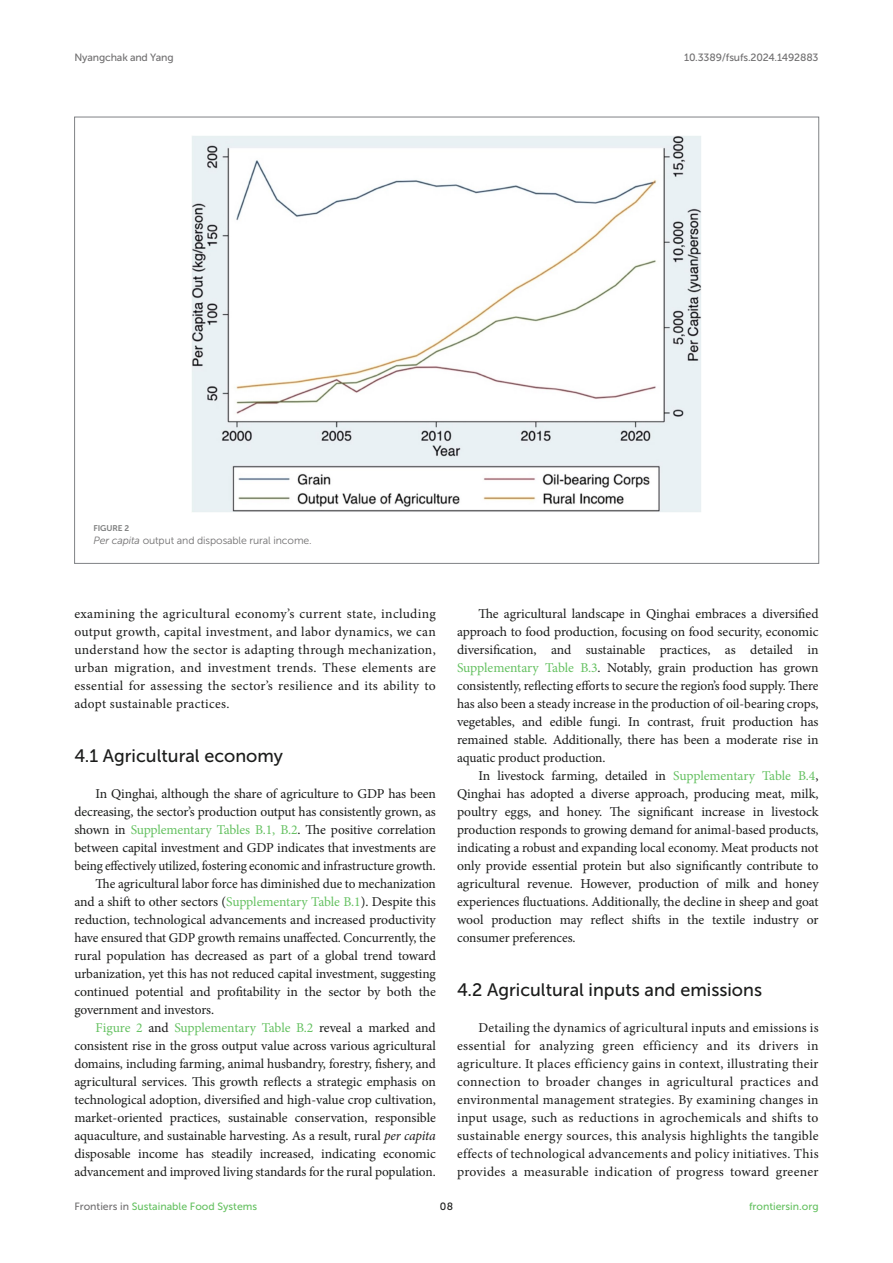
<style>
.page{position:relative;width:893px;height:1263px;background:#fff}
.page>*{position:absolute;margin:0;border:0;box-sizing:border-box;transform-origin:0 0}
.HEAD_2{font:18px "Museo Sans 500";color:#1b1c1b}
.TEXT{font:13.5px/18px "Minion Pro";letter-spacing:-.005em;color:#1b1c1b;text-align:justify}
.t1{font:10.5px "Museo Sans 500";color:#65c161}
.t2{font:10.5px "Museo Sans 500";letter-spacing:-.015em;color:#706f70}
.FIG_LEG{font:10.5px "Museo Sans 300";letter-spacing:-.01em;color:#706f70}
.t3{font:10.5px "Museo Sans 500";color:#1b1c1b}
.FIG_HD{font:8.25px "Museo Sans 700";letter-spacing:-.01em;color:#7e7f7f}
.s1{font-style:italic}
.s2{color:#65c161}
.s3{color:#706f70}
</style>
<div class="page">
<img style="left:192px;top:136px;width:510px;height:376px">
<p class="t2" style="left:74px;top:51px;width:101px">Nyangchak and Yang</p>
<p class="t2" style="left:684px;top:51px;width:136px">10.3389/fsufs.2024.1492883</p>
<p class="FIG_HD" style="left:94px;top:523px;width:37px">FIGURE 2</p>
<p class="FIG_LEG" style="left:94px;top:535px;width:220px"><span class="s1">Per capita</span> output and disposable rural income.</p>
<p class="TEXT" style="left:74px;top:605px;width:363px">examining the agricultural economy’s current state, including output growth, capital investment, and labor dynamics, we can understand how the sector is adapting through mechanization, urban migration, and investment trends. These elements are essential for assessing the sector’s resilience and its ability to adopt sustainable practices.</p>
<p class="HEAD_2" style="left:74px;top:746px;width:210px">4.1 Agricultural economy</p>
<p class="TEXT" style="left:74px;top:785px;width:363px;text-indent:21px">In Qinghai, although the share of agriculture to GDP has been decreasing, the sector’s production output has consistently grown, as shown in <span class="s2">Supplementary Tables B.1, B.2</span>. The positive correlation between capital investment and GDP indicates that investments are being effectively utilized, fostering economic and infrastructure growth.</p>
<p class="TEXT" style="left:74px;top:875px;width:363px;text-indent:21px">The agricultural labor force has diminished due to mechanization and a shift to other sectors (<span class="s2">Supplementary Table B.1</span>). Despite this reduction, technological advancements and increased productivity have ensured that GDP growth remains unaffected. Concurrently, the rural population has decreased as part of a global trend toward urbanization, yet this has not reduced capital investment, suggesting continued potential and profitability in the sector by both the government and investors.</p>
<p class="TEXT" style="left:74px;top:1019px;width:363px;text-indent:21px"><span class="s2">Figure 2</span> and <span class="s2">Supplementary Table B.2</span> reveal a marked and consistent rise in the gross output value across various agricultural domains, including farming, animal husbandry, forestry, fishery, and agricultural services. This growth reflects a strategic emphasis on technological adoption, diversified and high-value crop cultivation, market-oriented practices, sustainable conservation, responsible aquaculture, and sustainable harvesting. As a result, rural <span class="s1">per capita </span>disposable income has steadily increased, indicating economic advancement and improved living standards for the rural population.</p>
<p class="TEXT" style="left:457px;top:605px;width:363px;text-indent:21px">The agricultural landscape in Qinghai embraces a diversified approach to food production, focusing on food security, economic diversification, and sustainable practices, as detailed in <span class="s2">Supplementary Table B.3</span>. Notably, grain production has grown consistently, reflecting efforts to secure the region’s food supply. There has also been a steady increase in the production of oil-bearing crops, vegetables, and edible fungi. In contrast, fruit production has remained stable. Additionally, there has been a moderate rise in aquatic product production.</p>
<p class="TEXT" style="left:457px;top:767px;width:363px;text-indent:21px">In livestock farming, detailed in <span class="s2">Supplementary Table B.4</span>, Qinghai has adopted a diverse approach, producing meat, milk, poultry eggs, and honey. The significant increase in livestock production responds to growing demand for animal-based products, indicating a robust and expanding local economy. Meat products not only provide essential protein but also significantly contribute to agricultural revenue. However, production of milk and honey experiences fluctuations. Additionally, the decline in sheep and goat wool production may reflect shifts in the textile industry or consumer preferences.</p>
<p class="HEAD_2" style="left:457px;top:980px;width:306px">4.2 Agricultural inputs and emissions</p>
<p class="TEXT" style="left:457px;top:1019px;width:363px;text-indent:21px">Detailing the dynamics of agricultural inputs and emissions is essential for analyzing green efficiency and its drivers in agriculture. It places efficiency gains in context, illustrating their connection to broader changes in agricultural practices and environmental management strategies. By examining changes in input usage, such as reductions in agrochemicals and shifts to sustainable energy sources, this analysis highlights the tangible effects of technological advancements and policy initiatives. This provides a measurable indication of progress toward greener</p>
<p class="t1" style="left:74px;top:1200px;width:184px"><span class="s3">Frontiers in</span> Sustainable Food Systems</p>
<p class="t3" style="left:440px;top:1200px;width:15px">08</p>
<p class="t1" style="left:749px;top:1200px;width:71px">frontiersin.org</p>
</div>
